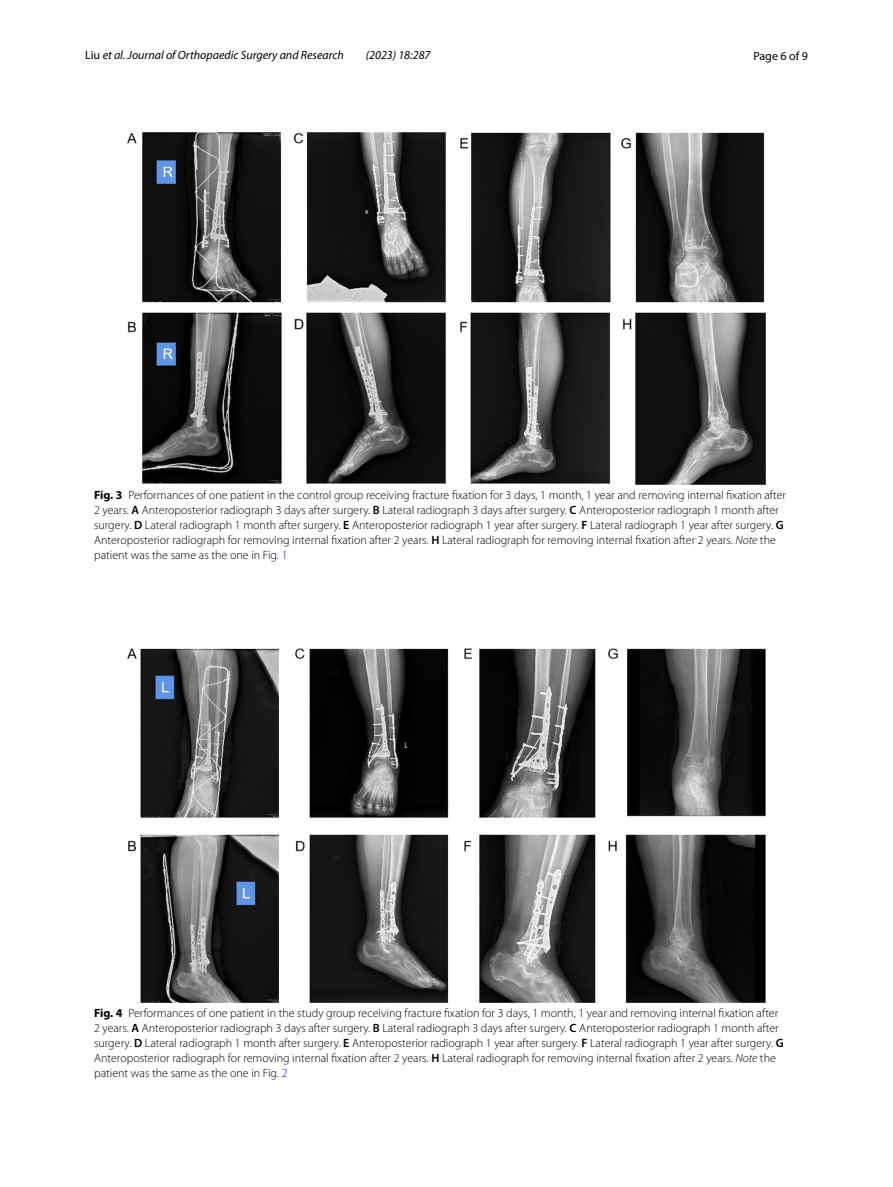
<style>
.page{position:relative;width:893px;height:1187px;background:#fff}
.page>*{position:absolute;margin:0;border:0;box-sizing:border-box;transform-origin:0 0}
.t1{font:300 12px/15px "Myriad Pro";color:#000}
.t2{font:italic 12px "Myriad Pro";color:#000}
.t3{font:12px "Myriad Pro";color:#000}
.s1{font-style:normal}
.s2{font-weight:700}
.s3{font-weight:600}
.s4{font-style:italic}
.s5{color:#00f}
</style>
<div class="page">
<img style="left:127px;top:133px;width:638px;height:351px">
<img style="left:128px;top:648px;width:637px;height:354px">
<p class="t2" style="left:85px;top:48px;width:260px"><span class="s1">Liu</span> et al. Journal of Orthopaedic Surgery and Research</p>
<p class="t2" style="left:366px;top:48px;width:66px">(2023) 18:287</p>
<p class="t3" style="left:753px;top:48px;width:56px">Page 6 of 9</p>
<p class="t1" style="left:94px;top:488px;width:694px"><span class="s2">Fig. 3</span> Performances of one patient in the control group receiving fracture fixation for 3 days, 1 month, 1 year and removing internal fixation after 2 years. <span class="s3">A</span> Anteroposterior radiograph 3 days after surgery. <span class="s3">B</span> Lateral radiograph 3 days after surgery. <span class="s3">C</span> Anteroposterior radiograph 1 month after surgery. <span class="s3">D</span> Lateral radiograph 1 month after surgery. <span class="s3">E</span> Anteroposterior radiograph 1 year after surgery. <span class="s3">F</span> Lateral radiograph 1 year after surgery. <span class="s3">G </span>Anteroposterior radiograph for removing internal fixation after 2 years. <span class="s3">H</span> Lateral radiograph for removing internal fixation after 2 years. <span class="s4">Note</span> the patient was the same as the one in Fig. <span class="s5">1</span></p>
<p class="t1" style="left:94px;top:1006px;width:691px"><span class="s2">Fig. 4</span> Performances of one patient in the study group receiving fracture fixation for 3 days, 1 month, 1 year and removing internal fixation after 2 years. <span class="s3">A</span> Anteroposterior radiograph 3 days after surgery. <span class="s3">B</span> Lateral radiograph 3 days after surgery. <span class="s3">C</span> Anteroposterior radiograph 1 month after surgery. <span class="s3">D</span> Lateral radiograph 1 month after surgery. <span class="s3">E</span> Anteroposterior radiograph 1 year after surgery. <span class="s3">F</span> Lateral radiograph 1 year after surgery. <span class="s3">G </span>Anteroposterior radiograph for removing internal fixation after 2 years. <span class="s3">H</span> Lateral radiograph for removing internal fixation after 2 years. <span class="s4">Note</span> the patient was the same as the one in Fig. <span class="s5">2</span></p>
</div>
